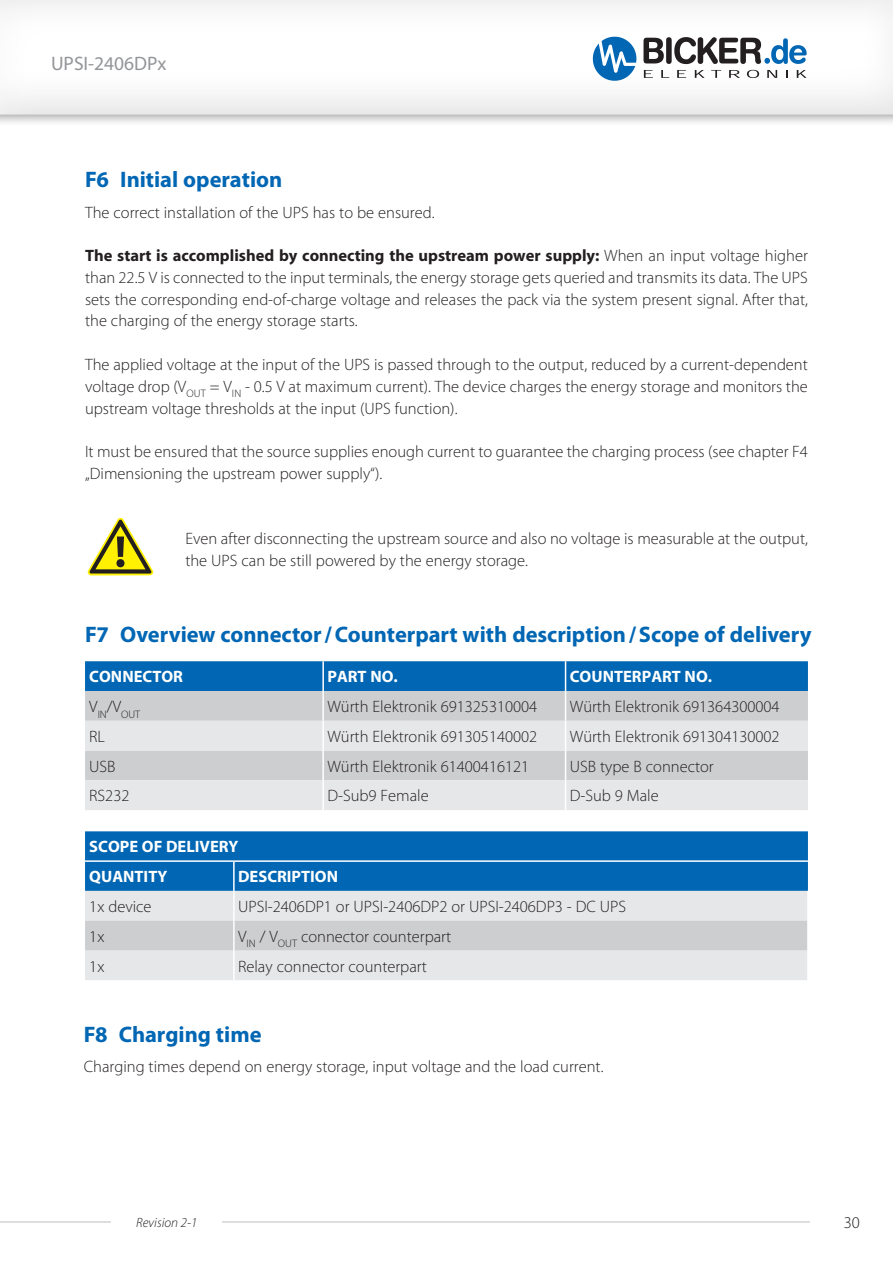
<style>
.page{position:relative;width:893px;height:1263px;background:#fff}
.page>*{position:absolute;margin:0;border:0;box-sizing:border-box;transform-origin:0 0}
.Überschrift_Index{font:700 22.5px "Myriad Pro";letter-spacing:-.005em;color:#0166b3}
.t1{font:19.5px "Myriad Pro";color:#939598}
.t2{font:300 16.5px/21.8px "Myriad Pro";color:#231f20;text-align:justify}
.t3{font:700 16.5px "Myriad";color:#fff}
.t4{font:italic 300 13.5px "Myriad Pro";color:#231f20}
.t5{font:300 10.95px "Myriad Pro";color:#231f20}
.s1{font-family:"Myriad";font-weight:700}
</style>
<div class="page">
<div style="left:0;top:0;width:893px;height:127px;background:#231f20;opacity:.5"></div>
<div style="left:0;top:0;width:893px;height:116px;background:#231f20;opacity:.25"></div>
<svg style="left:593px;top:37px;width:214px;height:44px"></svg>
<hr style="left:0;top:1221px;width:829px;height:1px;background:#bcbdc0">
<div style="left:112px;top:1180px;width:110px;height:83px;background:#fff"></div>
<div style="left:810px;top:1180px;width:83px;height:83px;background:#fff"></div>
<svg style="left:88px;top:518px;width:65px;height:57px"></svg>
<div style="left:85px;top:661px;width:723px;height:30px;background:#0166b3"></div>
<div style="left:85px;top:691px;width:723px;height:30px;background:#cdced0"></div>
<svg style="left:85px;top:721px;width:723px;height:89px;background:#dddee0"></svg>
<hr style="left:322px;top:661px;width:2px;height:30px;background:#fff">
<hr style="left:565px;top:661px;width:1px;height:30px;background:#fff">
<hr style="left:322px;top:691px;width:2px;height:30px;background:#fff">
<hr style="left:565px;top:691px;width:1px;height:30px;background:#fff">
<hr style="left:322px;top:721px;width:2px;height:29px;background:#fff">
<svg style="left:565px;top:721px;width:1px;height:29px"></svg>
<hr style="left:322px;top:750px;width:2px;height:30px;background:#fff">
<hr style="left:565px;top:750px;width:1px;height:30px;background:#fff">
<hr style="left:322px;top:780px;width:2px;height:30px;background:#fff">
<hr style="left:565px;top:780px;width:1px;height:30px;background:#fff">
<div style="left:85px;top:831px;width:723px;height:60px;background:#0166b3"></div>
<div style="left:85px;top:891px;width:722px;height:89px;background:#e6e7e9"></div>
<div style="left:85px;top:921px;width:722px;height:29px;background:#cdced0"></div>
<hr style="left:233px;top:862px;width:2px;height:29px;background:#fff">
<hr style="left:233px;top:891px;width:2px;height:30px;background:#fff">
<hr style="left:233px;top:921px;width:2px;height:29px;background:#fff">
<hr style="left:233px;top:950px;width:2px;height:30px;background:#fff">
<hr style="left:85px;top:860px;width:149px;height:2px;background:#fff">
<hr style="left:234px;top:860px;width:574px;height:2px;background:#fff">
<p class="t1" style="left:51px;top:51px;width:117px">UPSI-2406DPx</p>
<p class="Überschrift_Index" style="left:85px;top:165px;width:199px">F6 Initial operation</p>
<p class="t2" style="left:85px;top:201px;width:351px">The correct installation of the UPS has to be ensured.</p>
<p class="t2" style="left:85px;top:245px;width:724px"><span class="s1">The start is accomplished by connecting the upstream power supply:</span> When an input voltage higher than 22.5 V is connected to the input terminals, the energy storage gets queried and transmits its data. The UPS sets the corresponding end-of-charge voltage and releases the pack via the system present signal. After that, the charging of the energy storage starts.</p>
<p class="t2" style="left:85px;top:353px;width:724px">The applied voltage at the input of the UPS is passed through to the output, reduced by a current-dependent voltage drop (V<sub>OUT</sub> = V<sub>IN</sub> - 0.5 V at maximum current). The device charges the energy storage and monitors the upstream voltage thresholds at the input (UPS function).</p>
<p class="t2" style="left:85px;top:440px;width:724px">It must be ensured that the source supplies enough current to guarantee the charging process (see chapter F4 „Dimensioning the upstream power supply“).</p>
<p class="t2" style="left:185px;top:527px;width:624px">Even after disconnecting the upstream source and also no voltage is measurable at the output, the UPS can be still powered by the energy storage.</p>
<p class="Überschrift_Index" style="left:85px;top:620px;width:728px">F7 Overview connector/Counterpart with description/Scope of delivery</p>
<p class="t3" style="left:89px;top:668px;width:95px">CONNECTOR</p>
<p class="t3" style="left:327px;top:668px;width:72px">PART NO.</p>
<p class="t3" style="left:570px;top:668px;width:144px">COUNTERPART NO.</p>
<p class="t5" style="left:89px;top:707px;width:53px"><sup>V</sup>IN<sup>/V</sup>OUT</p>
<p class="t2" style="left:327px;top:695px;width:211px">Würth Elektronik 691325310004</p>
<p class="t2" style="left:570px;top:695px;width:211px">Würth Elektronik 691364300004</p>
<p class="t2" style="left:89px;top:725px;width:17px">RL</p>
<p class="t2" style="left:327px;top:725px;width:211px">Würth Elektronik 691305140002</p>
<p class="t2" style="left:570px;top:725px;width:211px">Würth Elektronik 691304130002</p>
<p class="t2" style="left:89px;top:755px;width:28px">USB</p>
<p class="t2" style="left:327px;top:755px;width:203px">Würth Elektronik 61400416121</p>
<p class="t2" style="left:570px;top:755px;width:145px">USB type B connector</p>
<p class="t2" style="left:89px;top:785px;width:42px">RS232</p>
<p class="t2" style="left:327px;top:785px;width:103px">D-Sub9 Female</p>
<p class="t2" style="left:570px;top:785px;width:90px">D-Sub 9 Male</p>
<p class="t3" style="left:89px;top:838px;width:151px">SCOPE OF DELIVERY</p>
<p class="t3" style="left:89px;top:868px;width:80px">QUANTITY</p>
<p class="t3" style="left:238px;top:868px;width:102px">DESCRIPTION</p>
<p class="t2" style="left:89px;top:895px;width:64px">1x device</p>
<p class="t2" style="left:238px;top:895px;width:390px">UPSI-2406DP1 or UPSI-2406DP2 or UPSI-2406DP3 - DC UPS</p>
<p class="t2" style="left:89px;top:925px;width:17px">1x</p>
<p class="t2" style="left:238px;top:925px;width:215px">V<sub>IN</sub> / V<sub>OUT</sub> connector counterpart</p>
<p class="t2" style="left:89px;top:955px;width:17px">1x</p>
<p class="t2" style="left:238px;top:955px;width:190px">Relay connector counterpart</p>
<p class="Überschrift_Index" style="left:84px;top:1019px;width:179px">F8 Charging time</p>
<p class="t2" style="left:84px;top:1056px;width:521px">Charging times depend on energy storage, input voltage and the load current.</p>
<p class="t4" style="left:136px;top:1214px;width:63px">Revision 2-1</p>
<p class="t2" style="left:844px;top:1211px;width:18px">30</p>
</div>
